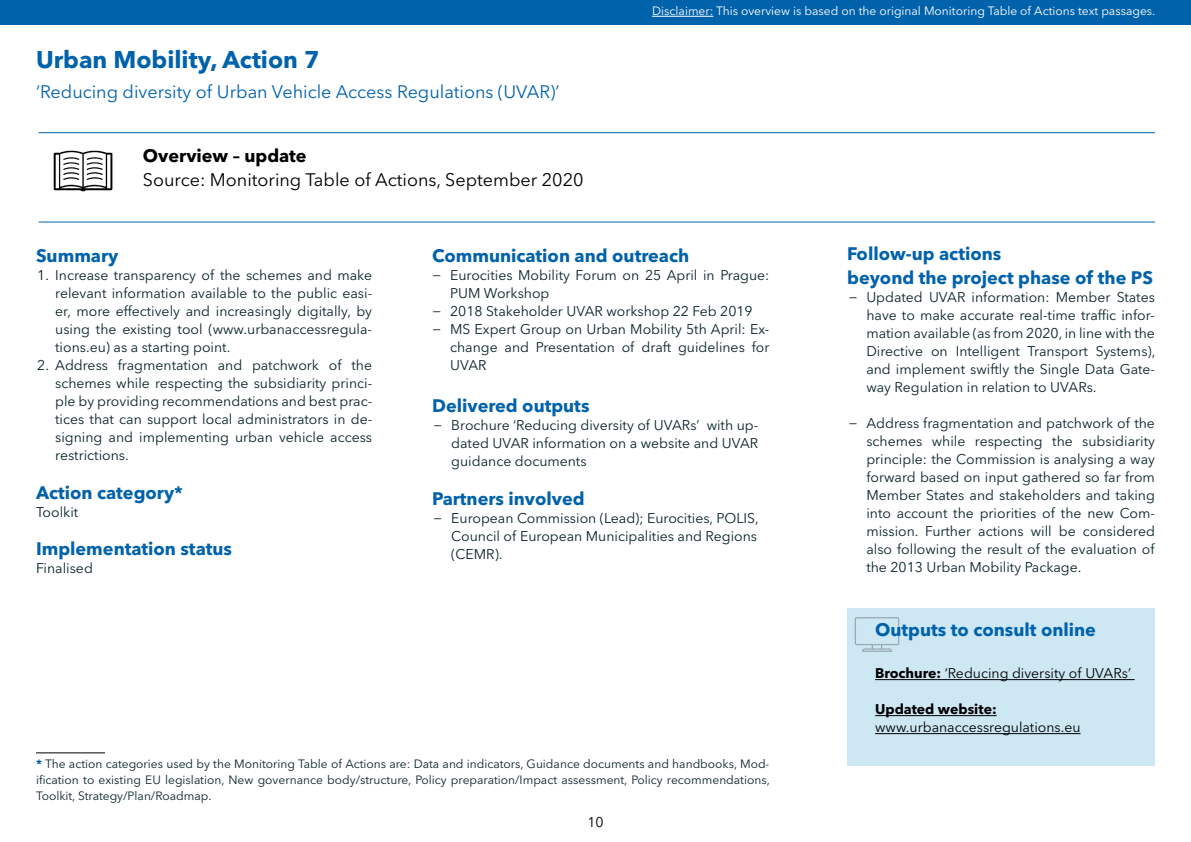
<style>
.page{position:relative;width:1191px;height:842px;background:#fff}
.page>*{position:absolute;margin:0;border:0;box-sizing:border-box;transform-origin:0 0}
.t1{font:700 24px "Avenir Next LT Pro";color:#0062ab}
.t2{font:700 18px/24px "Avenir Next LT Pro";color:#0062ab}
.t3{font:18px "Avenir Next LT Pro";color:#0062ab}
.t4{font:18px "Avenir Next LT Pro";color:#000}
.t5{font:700 18px "Avenir Next LT Pro";color:#000}
.t6{font:14px/18px "Avenir Next LT Pro";color:#092329;text-align:justify}
.t7{font:14px "Avenir Next LT Pro";color:#000}
.t8{font:700 14px "Avenir Next LT Pro";color:#000}
.t9{font:12px/16px "Avenir Next LT Pro";color:#092329;text-align:justify}
.t10{font:12px "Avenir Next LT Pro";color:#fff}
.s1{font-weight:700;color:#0062ab}
.s2{font-weight:700}
</style>
<div class="page">
<img style="left:53px;top:150px;width:60px;height:42px">
<hr style="left:39px;top:222px;width:1116px;height:1px;background:#0062ab">
<hr style="left:39px;top:132px;width:1116px;height:1px;background:#0062ab">
<div style="left:0;top:0;width:1191px;height:24px;background:#0062ab"></div>
<div style="left:847px;top:608px;width:308px;height:157px;background:#cde7f3"></div>
<img style="left:854px;top:617px;width:46px;height:35px">
<hr style="left:875px;top:679px;width:259px;height:1px;background:#000">
<hr style="left:875px;top:715px;width:121px;height:1px;background:#000">
<hr style="left:875px;top:733px;width:205px;height:1px;background:#000">
<hr style="left:36px;top:753px;width:69px;height:1px;background:#000">
<hr style="left:652px;top:16px;width:61px;height:1px;background:#fff">
<h1 class="t1" style="left:36px;top:45px;width:285px">Urban Mobility, Action 7</h1>
<p class="t3" style="left:36px;top:81px;width:525px">‘Reducing diversity of Urban Vehicle Access Regulations (UVAR)’</p>
<p class="t5" style="left:143px;top:144px;width:165px">Overview – update</p>
<p class="t4" style="left:143px;top:169px;width:442px">Source: Monitoring Table of Actions, September 2020</p>
<p class="t10" style="left:652px;top:4px;width:505px">Disclaimer: This overview is based on the original Monitoring Table of Actions text passages.</p>
<p class="t2" style="left:36px;top:244px;width:84px">Summary</p>
<p class="t6" style="left:55px;top:266px;width:318px;text-indent:-18px">1. Increase transparency of the schemes and make relevant information available to the public easi&shy;er, more effectively and increasingly digitally, by using the existing tool (www.urbanaccessregula&shy;tions.eu) as a starting point.</p>
<p class="t6" style="left:55px;top:356px;width:318px;text-indent:-18px">2. Address fragmentation and patchwork of the schemes while respecting the subsidiarity princi&shy;ple by providing recommendations and best prac&shy;tices that can support local administrators in de&shy;signing and implementing urban vehicle access restrictions.</p>
<p class="t2" style="left:36px;top:480px;width:149px">Action category*</p>
<p class="t6" style="left:36px;top:503px;width:44px">Toolkit</p>
<p class="t2" style="left:36px;top:537px;width:197px">Implementation status</p>
<p class="t6" style="left:36px;top:559px;width:58px">Finalised</p>
<p class="t2" style="left:432px;top:244px;width:258px">Communication and outreach</p>
<p class="t6" style="left:432px;top:266px;width:339px">− Eurocities Mobility Forum on 25 April in Prague:</p>
<p class="t6" style="left:450px;top:284px;width:101px">PUM Workshop</p>
<p class="t6" style="left:432px;top:302px;width:322px">− 2018 Stakeholder UVAR workshop 22 Feb 2019</p>
<p class="t6" style="left:432px;top:320px;width:339px">− MS Expert Group on Urban Mobility 5th April: Ex-</p>
<p class="t6" style="left:450px;top:338px;width:321px">change and Presentation of draft guidelines for</p>
<p class="t6" style="left:450px;top:356px;width:38px">UVAR</p>
<p class="t2" style="left:432px;top:394px;width:159px">Delivered outputs</p>
<p class="t6" style="left:451px;top:416px;width:308px;text-indent:-18px">− Brochure ‘Reducing diversity of UVARs’ with up&shy;dated UVAR information on a website and UVAR guidance documents</p>
<p class="t2" style="left:432px;top:486px;width:154px">Partners involved</p>
<p class="t6" style="left:451px;top:509px;width:309px;text-indent:-18px">− European Commission (Lead); Eurocities, POLIS, Council of European Municipalities and Regions (CEMR).</p>
<p class="t9" style="left:36px;top:756px;width:735px"><span class="s1">*</span> The action categories used by the Monitoring Table of Actions are: Data and indicators, Guidance documents and handbooks, Mod&shy;ification to existing EU legislation, New governance body/structure, Policy preparation/Impact assessment, Policy recommendations, Toolkit, Strategy/Plan/Roadmap.</p>
<p class="t7" style="left:587px;top:813px;width:18px">10</p>
<p class="t2" style="left:847px;top:241px;width:307px">Follow-up actions<br>beyond the project phase of the PS</p>
<p class="t6" style="left:866px;top:288px;width:290px;text-indent:-18px">− Updated UVAR information: Member States have to make accurate real-time traffic infor&shy;mation available (as from 2020, in line with the Directive on Intelligent Transport Systems), and implement swiftly the Single Data Gate&shy;way Regulation in relation to UVARs.</p>
<p class="t6" style="left:866px;top:414px;width:290px;text-indent:-18px">− Address fragmentation and patchwork of the schemes while respecting the subsidiarity principle: the Commission is analysing a way forward based on input gathered so far from Member States and stakeholders and taking into account the priorities of the new Com&shy;mission. Further actions will be considered also following the result of the evaluation of the 2013 Urban Mobility Package.</p>
<p class="t2" style="left:875px;top:618px;width:222px">Outputs to consult online</p>
<p class="t7" style="left:875px;top:665px;width:257px"><span class="s2">Brochure:</span> ‘Reducing diversity of UVARs’</p>
<p class="t8" style="left:875px;top:701px;width:123px">Updated website:</p>
<p class="t7" style="left:875px;top:719px;width:207px">www.urbanaccessregulations.eu</p>
</div>
